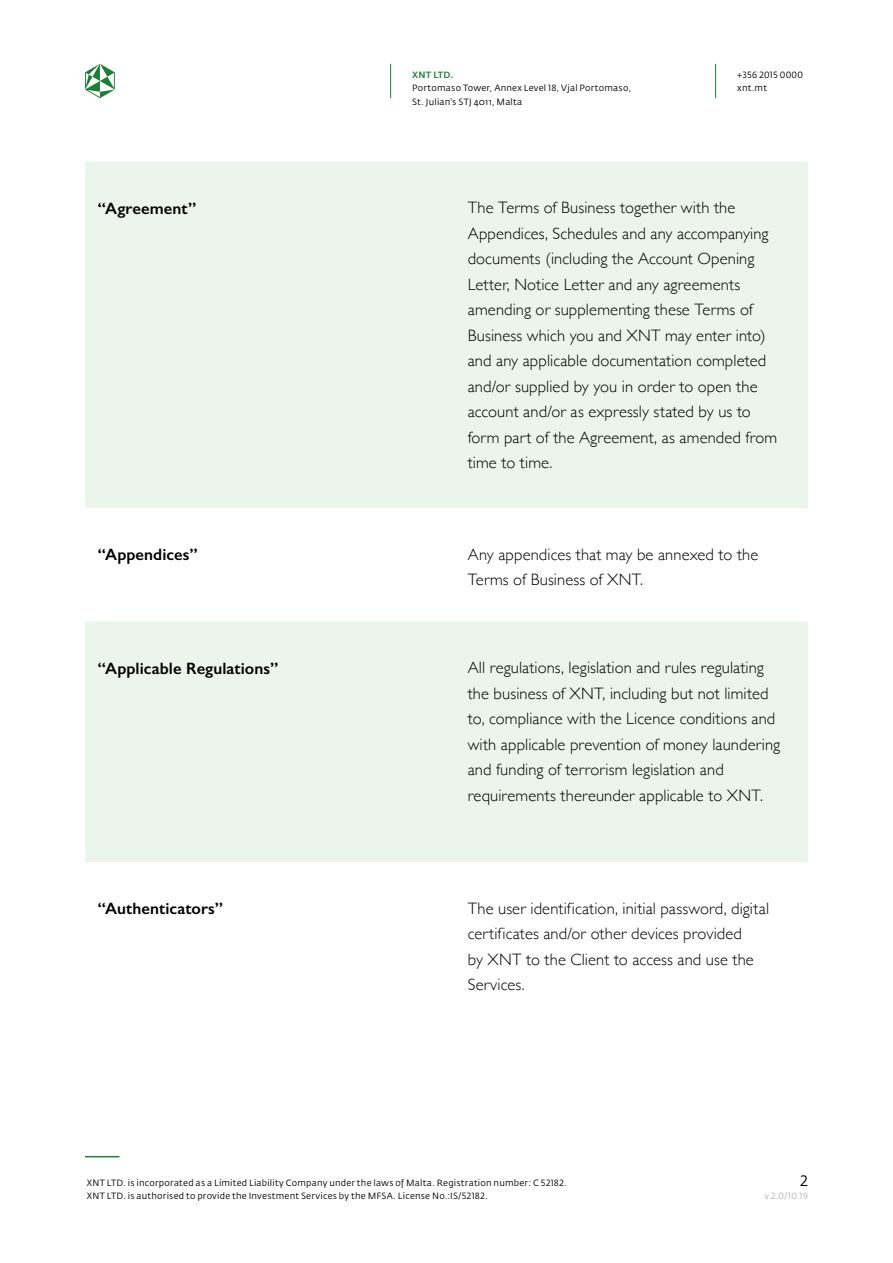
<style>
.page{position:relative;width:893px;height:1263px;background:#fff}
.page>*{position:absolute;margin:0;border:0;box-sizing:border-box;transform-origin:0 0}
.t1{font:300 16.5px/25.5px "Gill Sans";letter-spacing:.005em;color:#000}
.t2{font:600 16.5px "Gill Sans";letter-spacing:.005em;color:#000}
.t3{font:15px "Fedra Sans Pro";color:#000}
.t4{font:9px/13.5px "Fedra Sans Pro";letter-spacing:.025em;color:#000}
.t5{font:9px "Fedra Sans Pro";color:#b3b2b2}
.t6{font:500 9px "Fedra Sans Pro";letter-spacing:.025em;color:#1d7f35}
</style>
<div class="page">
<hr style="left:390px;top:64px;width:1px;height:34px;background:#1d7f35">
<hr style="left:715px;top:64px;width:1px;height:34px;background:#1d7f35">
<hr style="left:85px;top:1156px;width:34px;height:1px;background:#1d7f35">
<svg style="left:85px;top:64px;width:30px;height:34px"></svg>
<div style="left:85px;top:162px;width:723px;height:346px;background:#ebf5ec"></div>
<div style="left:85px;top:622px;width:723px;height:240px;background:#ebf5ec"></div>
<p class="t6" style="left:412px;top:69px;width:43px">XNT LTD.</p>
<p class="t4" style="left:412px;top:81px;width:221px">Portomaso Tower, Annex Level 18, Vjal Portomaso,<br>St. Julian's STJ 4011, Malta</p>
<p class="t4" style="left:737px;top:68px;width:67px">+356 2015 0000 xnt.mt</p>
<p class="t2" style="left:98px;top:198px;width:100px">“Agreement”</p>
<p class="t1" style="left:468px;top:194px;width:311px">The Terms of Business together with the Appendices, Schedules and any accompanying documents (including the Account Opening Letter, Notice Letter and any agreements amending or supplementing these Terms of Business which you and XNT may enter into) and any applicable documentation completed and/or supplied by you in order to open the account and/or as expressly stated by us to form part of the Agreement, as amended from time to time.</p>
<p class="t2" style="left:98px;top:545px;width:101px">“Appendices”</p>
<p class="t1" style="left:468px;top:541px;width:292px">Any appendices that may be annexed to the<br>Terms of Business of XNT.</p>
<p class="t2" style="left:98px;top:658px;width:182px">“Applicable Regulations”</p>
<p class="t1" style="left:468px;top:654px;width:314px">All regulations, legislation and rules regulating the business of XNT, including but not limited to, compliance with the Licence conditions and with applicable prevention of money laundering and funding of terrorism legislation and requirements thereunder applicable to XNT.</p>
<p class="t2" style="left:98px;top:899px;width:127px">“Authenticators”</p>
<p class="t1" style="left:468px;top:895px;width:303px">The user identification, initial password, digital certificates and/or other devices provided<br>by XNT to the Client to access and use the Services.</p>
<p class="t4" style="left:87px;top:1176px;width:481px">XNT LTD. is incorporated as a Limited Liability Company under the laws of Malta. Registration number: C 52182.<br>XNT LTD. is authorised to provide the Investment Services by the MFSA. License No.:IS/52182.</p>
<p class="t3" style="left:800px;top:1171px;width:9px">2</p>
<p class="t5" style="left:764px;top:1190px;width:45px">v 2.0/10.19</p>
</div>
